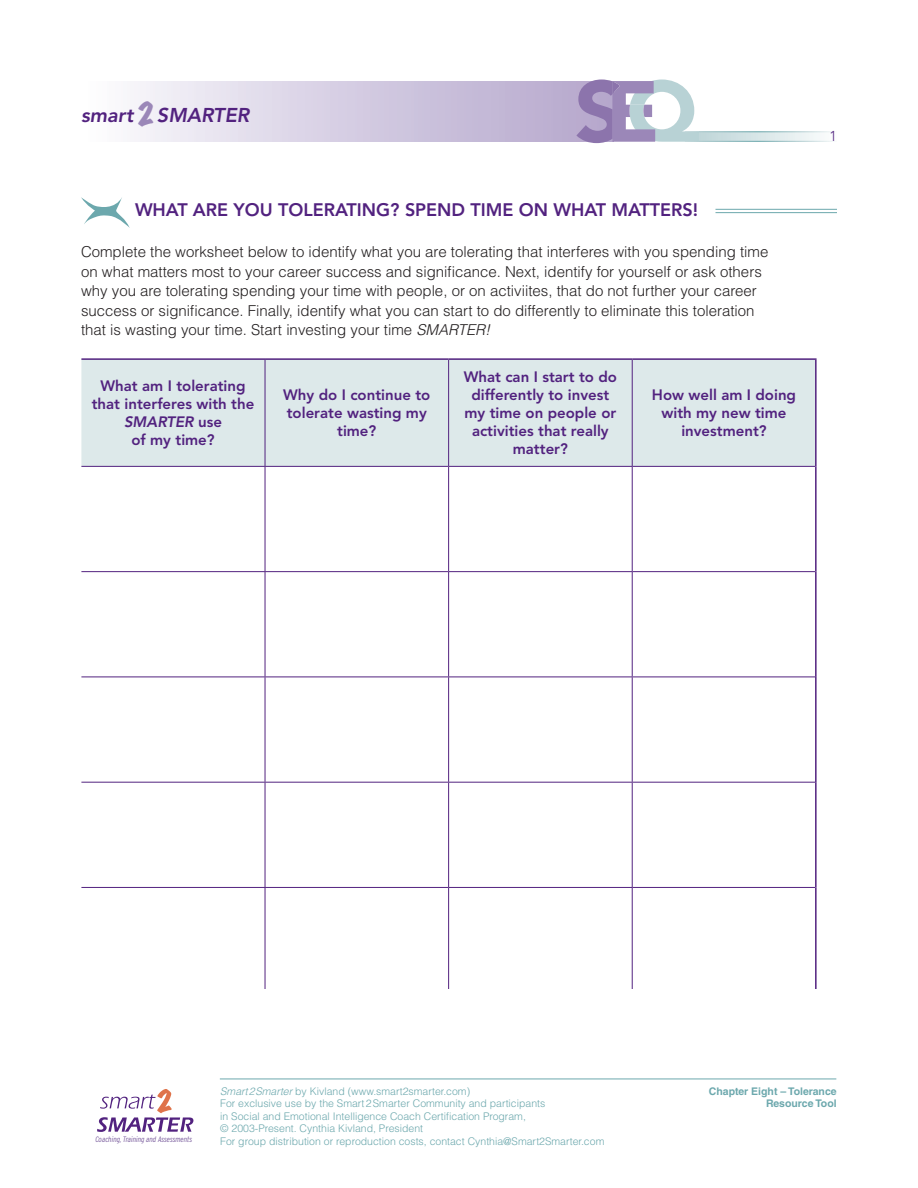
<style>
.page{position:relative;width:918px;height:1188px;background:#fff}
.page>*{position:absolute;margin:0;border:0;box-sizing:border-box;transform-origin:0 0}
.t1{font:italic 800 19.95px "Avenir LT Std";color:#52227f}
.t2{font:800 18px "Avenir LT Std";color:#52227f}
.t3{font:300 15px/19.5px "Helvetica LT Std";color:#231f20}
.t4{font:800 15px/18px "Avenir LT Std";color:#52227f;text-align:center}
.t5{font:300 14.25px "Avenir LT Std";color:#52227f}
.t6{font:300 10.5px/12.6px "Helvetica LT Std";color:#6ca8ad}
.t7{font:700 10.5px "Helvetica LT Std";color:#6ca8ad}
.t8{font:italic 300 condensed 7.8px "Interstate";letter-spacing:-.005em;color:#77599b}
.s1{font-family:"Marker Felt Wide";font-weight:400;font-style:normal;font-size:28.2px;color:#9b87b8}
.s2{font-style:italic}
</style>
<div class="page">
<div style="left:81px;top:81px;width:533px;height:61px;background:linear-gradient(to right,#fcfcfe,#b1a2ca)"></div>
<svg style="left:576px;top:80px;width:123px;height:63px"></svg>
<svg style="left:699px;top:132px;width:130px;height:9px"></svg>
<hr style="left:685px;top:141px;width:152px;height:1px;background:#fff">
<hr style="left:685px;top:131px;width:152px;height:1px;background:#fff">
<hr style="left:220px;top:1079px;width:616px;height:1px;background:#6ca8ad">
<svg style="left:97px;top:1089px;width:96px;height:43px"></svg>
<svg style="left:81px;top:197px;width:49px;height:31px"></svg>
<hr style="left:716px;top:209px;width:121px;height:1px;background:#6ca8ad">
<hr style="left:716px;top:212px;width:121px;height:1px;background:#6ca8ad">
<div style="left:81px;top:360px;width:734px;height:106px;background:#dde9ea"></div>
<hr style="left:81px;top:571px;width:184px;height:1px;background:#52227f">
<hr style="left:265px;top:571px;width:184px;height:1px;background:#52227f">
<hr style="left:449px;top:571px;width:183px;height:1px;background:#52227f">
<hr style="left:632px;top:571px;width:183px;height:1px;background:#52227f">
<hr style="left:81px;top:466px;width:184px;height:1px;background:#52227f">
<hr style="left:265px;top:466px;width:184px;height:1px;background:#52227f">
<hr style="left:265px;top:467px;width:1px;height:104px;background:#52227f">
<hr style="left:449px;top:466px;width:183px;height:1px;background:#52227f">
<hr style="left:448px;top:467px;width:1px;height:104px;background:#52227f">
<hr style="left:632px;top:466px;width:183px;height:1px;background:#52227f">
<hr style="left:632px;top:467px;width:1px;height:104px;background:#52227f">
<hr style="left:265px;top:572px;width:1px;height:105px;background:#52227f">
<hr style="left:448px;top:572px;width:1px;height:105px;background:#52227f">
<hr style="left:632px;top:572px;width:1px;height:105px;background:#52227f">
<hr style="left:81px;top:677px;width:184px;height:1px;background:#52227f">
<hr style="left:265px;top:677px;width:184px;height:1px;background:#52227f">
<hr style="left:265px;top:677px;width:1px;height:105px;background:#52227f">
<hr style="left:449px;top:677px;width:183px;height:1px;background:#52227f">
<hr style="left:448px;top:677px;width:1px;height:105px;background:#52227f">
<hr style="left:632px;top:677px;width:183px;height:1px;background:#52227f">
<hr style="left:632px;top:677px;width:1px;height:105px;background:#52227f">
<hr style="left:81px;top:782px;width:184px;height:1px;background:#52227f">
<hr style="left:265px;top:782px;width:184px;height:1px;background:#52227f">
<hr style="left:265px;top:783px;width:1px;height:104px;background:#52227f">
<hr style="left:449px;top:782px;width:183px;height:1px;background:#52227f">
<hr style="left:448px;top:783px;width:1px;height:104px;background:#52227f">
<hr style="left:632px;top:782px;width:183px;height:1px;background:#52227f">
<hr style="left:632px;top:783px;width:1px;height:104px;background:#52227f">
<hr style="left:81px;top:887px;width:184px;height:1px;background:#52227f">
<hr style="left:265px;top:887px;width:184px;height:1px;background:#52227f">
<hr style="left:265px;top:888px;width:1px;height:109px;background:#52227f">
<hr style="left:449px;top:887px;width:183px;height:1px;background:#52227f">
<hr style="left:448px;top:888px;width:1px;height:109px;background:#52227f">
<hr style="left:632px;top:887px;width:183px;height:1px;background:#52227f">
<hr style="left:632px;top:888px;width:1px;height:109px;background:#52227f">
<hr style="left:815px;top:466px;width:2px;height:106px;background:#52227f">
<hr style="left:815px;top:572px;width:2px;height:105px;background:#52227f">
<hr style="left:815px;top:677px;width:2px;height:105px;background:#52227f">
<hr style="left:815px;top:782px;width:2px;height:105px;background:#52227f">
<hr style="left:815px;top:887px;width:2px;height:110px;background:#52227f">
<hr style="left:81px;top:358px;width:184px;height:2px;background:#52227f">
<hr style="left:265px;top:358px;width:184px;height:2px;background:#52227f">
<hr style="left:449px;top:358px;width:183px;height:2px;background:#52227f">
<hr style="left:632px;top:358px;width:185px;height:2px;background:#52227f">
<hr style="left:815px;top:360px;width:2px;height:106px;background:#52227f">
<hr style="left:265px;top:360px;width:1px;height:106px;background:#52227f">
<hr style="left:448px;top:360px;width:1px;height:106px;background:#52227f">
<hr style="left:632px;top:360px;width:1px;height:106px;background:#52227f">
<div style="left:61px;top:989px;width:796px;height:14px;background:#fff"></div>
<h1 class="t1" style="left:81px;top:103px;width:170px">smart <span class="s1">2</span> SMARTER</h1>
<p class="t2" style="left:135px;top:199px;width:565px">WHAT ARE YOU TOLERATING? SPEND TIME ON WHAT MATTERS!</p>
<p class="t3" style="left:81px;top:242px;width:689px">Complete the worksheet below to identify what you are tolerating that interferes with you spending time on what matters most to your career success and significance. Next, identify for yourself or ask others why you are tolerating spending your time with people, or on activiites, that do not further your career success or significance. Finally, identify what you can start to do differently to eliminate this toleration that is wasting your time. Start investing your time <span class="s2">SMARTER!</span></p>
<p class="t4" style="left:92px;top:377px;width:164px">What am I tolerating that interferes with the<br><span class="s2">SMARTER</span> use<br>of my time?</p>
<p class="t4" style="left:283px;top:386px;width:149px">Why do I continue to tolerate wasting my time?</p>
<p class="t4" style="left:464px;top:368px;width:155px">What can I start to do differently to invest my time on people or activities that really matter?</p>
<p class="t4" style="left:652px;top:386px;width:146px">How well am I doing with my new time investment?</p>
<p class="t5" style="left:830px;top:128px;width:9px">1</p>
<p class="t6" style="left:220px;top:1085px;width:251px"><span class="s2">Smart2Smarter</span> by Kivland (www.smart2smarter.com)</p>
<p class="t7" style="left:709px;top:1085px;width:129px">Chapter Eight – Tolerance</p>
<p class="t6" style="left:220px;top:1097px;width:327px">For exclusive use by the Smart2Smarter Community and participants</p>
<p class="t7" style="left:766px;top:1097px;width:72px">Resource Tool</p>
<p class="t6" style="left:220px;top:1110px;width:307px">in Social and Emotional Intelligence Coach Certification Program, © 2003-Present. Cynthia Kivland, President</p>
<p class="t8" style="left:95px;top:1135px;width:98px">Coaching, Training and Assessments</p>
<p class="t6" style="left:220px;top:1135px;width:386px">For group distribution or reproduction costs, contact Cynthia@Smart2Smarter.com</p>
</div>
